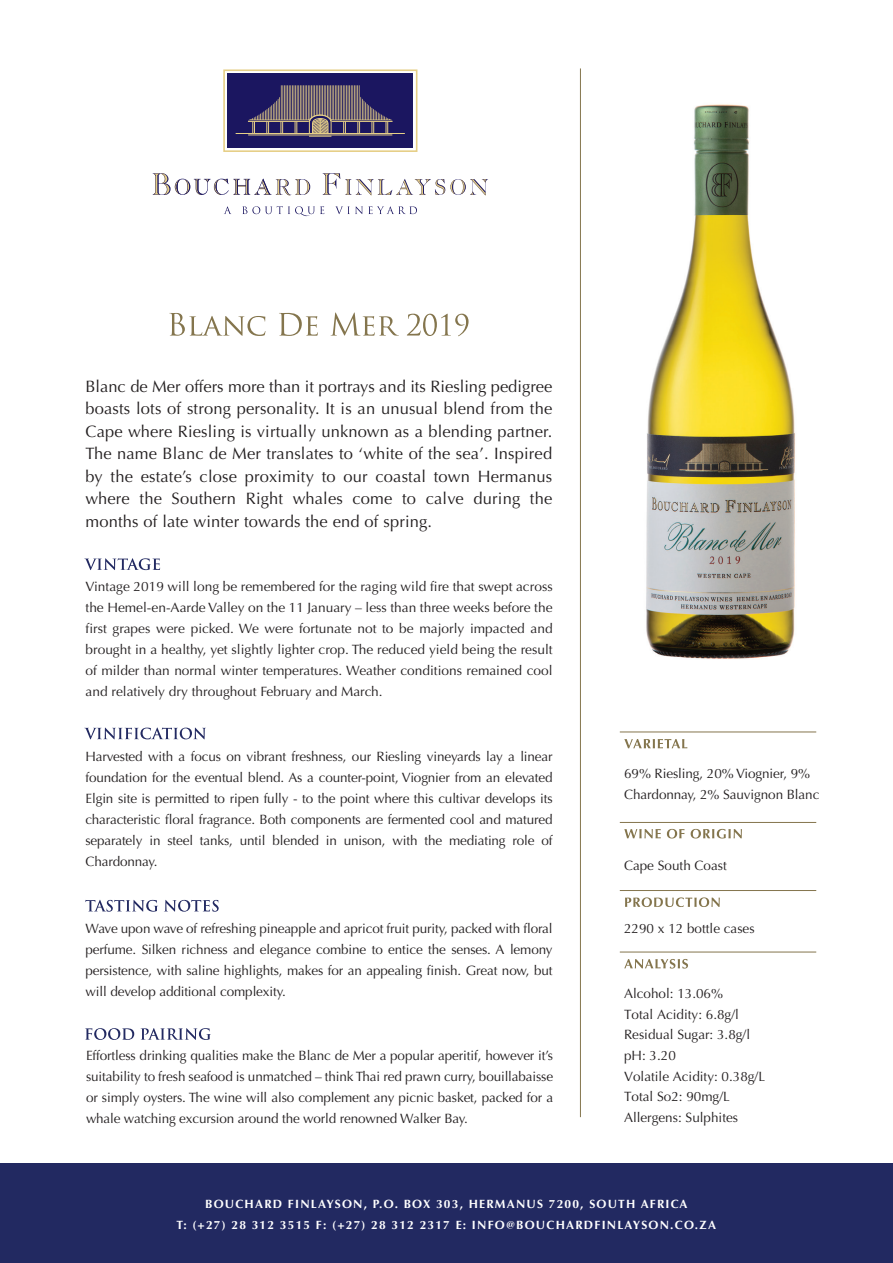
<style>
.page{position:relative;width:893px;height:1263px;background:#fff}
.page>*{position:absolute;margin:0;border:0;box-sizing:border-box;transform-origin:0 0}
.t1{font:16.5px/22.5px "Optima";letter-spacing:.01em;color:#231f20;text-align:justify}
.t2{font:13.5px/21px "Optima";letter-spacing:-.005em;color:#231f20;text-align:justify}
.t3{font:700 12px/21px "Optima";letter-spacing:.1em;color:#fff;text-align:center}
</style>
<div class="page">
<svg style="left:169px;top:313px;width:96px;height:23px"></svg>
<svg style="left:279px;top:313px;width:39px;height:23px"></svg>
<svg style="left:331px;top:312px;width:68px;height:24px"></svg>
<svg style="left:407px;top:314px;width:62px;height:22px"></svg>
<hr style="left:580px;top:68px;width:1px;height:1049px;background:#84754d">
<div style="left:0;top:1163px;width:893px;height:100px;background:#222961"></div>
<svg style="left:84px;top:558px;width:76px;height:12px"></svg>
<svg style="left:84px;top:727px;width:122px;height:12px"></svg>
<svg style="left:85px;top:900px;width:73px;height:12px"></svg>
<svg style="left:164px;top:900px;width:55px;height:12px"></svg>
<svg style="left:85px;top:1028px;width:49px;height:12px"></svg>
<svg style="left:141px;top:1028px;width:70px;height:12px"></svg>
<hr style="left:620px;top:732px;width:196px;height:1px;background:#84754d">
<hr style="left:620px;top:890px;width:196px;height:1px;background:#84754d">
<hr style="left:620px;top:822px;width:196px;height:1px;background:#84754d">
<hr style="left:620px;top:952px;width:196px;height:1px;background:#84754d">
<svg style="left:624px;top:739px;width:63px;height:9px"></svg>
<svg style="left:624px;top:829px;width:37px;height:9px"></svg>
<svg style="left:667px;top:829px;width:17px;height:9px"></svg>
<svg style="left:691px;top:829px;width:51px;height:9px"></svg>
<svg style="left:625px;top:897px;width:95px;height:10px"></svg>
<svg style="left:624px;top:959px;width:64px;height:9px"></svg>
<div style="left:223px;top:69px;width:194px;height:83px;border:2px solid #e6cf87"></div>
<div style="left:227px;top:74px;width:186px;height:74px;background:#1b1660"></div>
<hr style="left:236px;top:133px;width:169px;height:1px;background:#e6cf87">
<svg style="left:248px;top:85px;width:145px;height:52px"></svg>
<svg style="left:224px;top:206px;width:7px;height:8px"></svg>
<svg style="left:242px;top:206px;width:82px;height:10px"></svg>
<svg style="left:335px;top:206px;width:82px;height:8px"></svg>
<svg style="left:153px;top:173px;width:335px;height:22px"></svg>
<img style="left:646px;top:104px;width:150px;height:555px">
<p class="t1" style="left:86px;top:375px;width:468px">Blanc de Mer offers more than it portrays and its Riesling pedigree boasts lots of strong personality. It is an unusual blend from the Cape where Riesling is virtually unknown as a blending partner.<br>The name Blanc de Mer translates to ‘white of the sea’. Inspired by the estate’s close proximity to our coastal town Hermanus where the Southern Right whales come to calve during the months of late winter towards the end of spring.</p>
<p class="t2" style="left:86px;top:576px;width:469px">Vintage 2019 will long be remembered for the raging wild fire that swept across the Hemel-en-Aarde Valley on the 11 January – less than three weeks before the first grapes were picked. We were fortunate not to be majorly impacted and brought in a healthy, yet slightly lighter crop. The reduced yield being the result of milder than normal winter temperatures. Weather conditions remained cool and relatively dry throughout February and March.</p>
<p class="t2" style="left:86px;top:746px;width:469px">Harvested with a focus on vibrant freshness, our Riesling vineyards lay a linear foundation for the eventual blend. As a counter-point, Viognier from an elevated Elgin site is permitted to ripen fully - to the point where this cultivar develops its characteristic floral fragrance. Both components are fermented cool and matured separately in steel tanks, until blended in unison, with the mediating role of Chardonnay.</p>
<p class="t2" style="left:86px;top:918px;width:469px">Wave upon wave of refreshing pineapple and apricot fruit purity, packed with floral perfume. Silken richness and elegance combine to entice the senses. A lemony persistence, with saline highlights, makes for an appealing finish. Great now, but will develop additional complexity.</p>
<p class="t2" style="left:86px;top:1045px;width:469px">Effortless drinking qualities make the Blanc de Mer a popular aperitif, however it’s suitability to fresh seafood is unmatched – think Thai red prawn curry, bouillabaisse or simply oysters. The wine will also complement any picnic basket, packed for a whale watching excursion around the world renowned Walker Bay.</p>
<p class="t2" style="left:624px;top:763px;width:197px">69% Riesling, 20% Viognier, 9%<br>Chardonnay, 2% Sauvignon Blanc</p>
<p class="t2" style="left:624px;top:855px;width:104px">Cape South Coast</p>
<p class="t2" style="left:624px;top:918px;width:132px">2290 x 12 bottle cases</p>
<p class="t2" style="left:624px;top:983px;width:143px;text-align:left">Alcohol: 13.06%<br>Total Acidity: 6.8g/l<br>Residual Sugar: 3.8g/l pH: 3.20<br>Volatile Acidity: 0.38g/L<br>Total So2: 90mg/L<br>Allergens: Sulphites</p>
<p class="t3" style="left:177px;top:1193px;width:541px">BOUCHARD FINLAYSON, P.O. BOX 303, HERMANUS 7200, SOUTH AFRICA<br>T: (+27) 28 312 3515 F: (+27) 28 312 2317 E: INFO@BOUCHARDFINLAYSON.CO.ZA</p>
</div>
